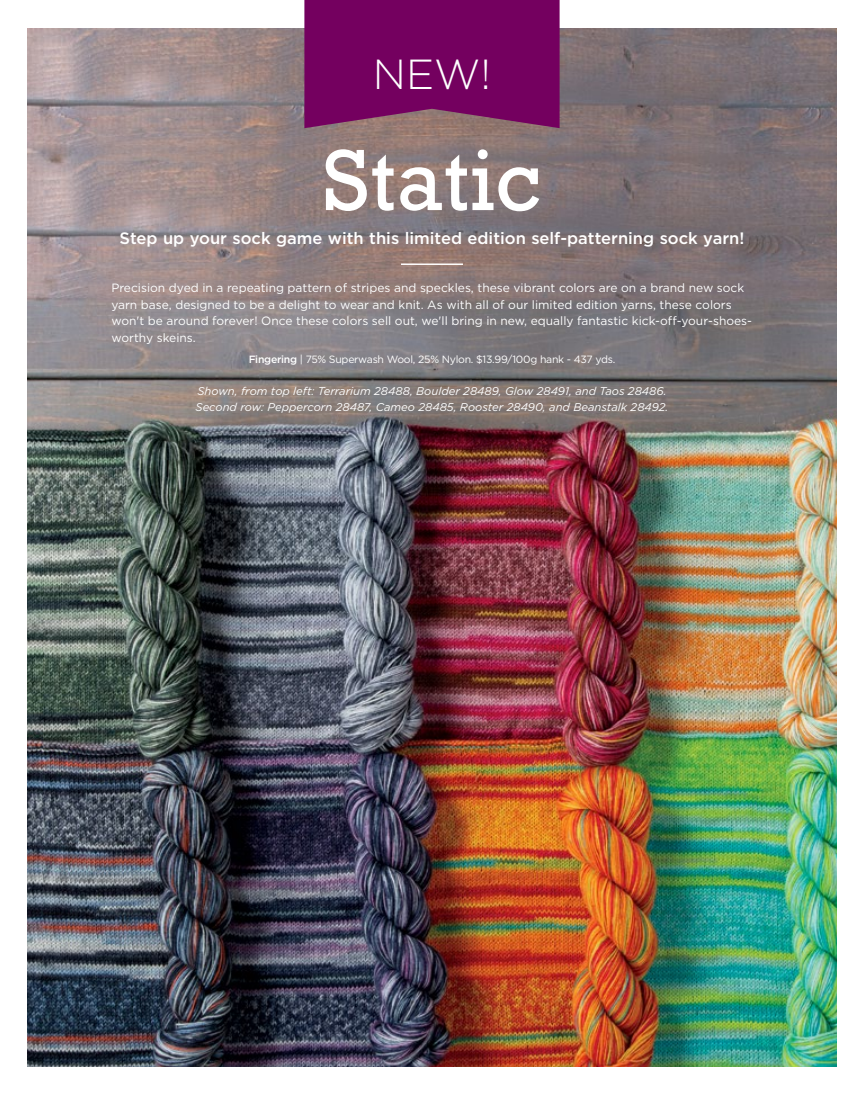
<style>
.page{position:relative;width:864px;height:1094px;background:#fff}
.page>*{position:absolute;margin:0;border:0;box-sizing:border-box;transform-origin:0 0}
.t1{font:88.05px "Rockwell";color:#fff}
.t2{font:300 42px "Gotham";color:#fff}
.t3{font:500 16.5px "Gotham";color:#fff}
.t4{font:12px/16.5px "Gotham";color:#fff}
.t5{font:italic 11.25px/16.5px "Gotham";color:#fff}
.t6{font:10.5px "Gotham";letter-spacing:-.025em;color:#fff}
.s1{font-weight:500}
</style>
<div class="page">
<img style="left:27px;top:29px;width:810px;height:1037px">
<hr style="left:401px;top:263px;width:62px;height:2px;background:#fff">
<svg style="left:304px;top:0;width:256px;height:128px;background:#760a61"></svg>
<h2 class="t2" style="left:373px;top:47px;width:120px">NEW!</h2>
<h1 class="t1" style="left:323px;top:130px;width:220px">Static</h1>
<h3 class="t3" style="left:120px;top:227px;width:626px">Step up your sock game with this limited edition self-patterning sock yarn!</h3>
<p class="t4" style="left:111px;top:279px;width:642px">Precision dyed in a repeating pattern of stripes and speckles, these vibrant colors are on a brand new sock yarn base, designed to be a delight to wear and knit. As with all of our limited edition yarns, these colors won't be around forever! Once these colors sell out, we'll bring in new, equally fantastic kick-off-your-shoes&shy;worthy skeins.</p>
<p class="t6" style="left:249px;top:353px;width:368px"><span class="s1">Fingering</span> | 75% Superwash Wool, 25% Nylon. $13.99/100g hank - 437 yds.</p>
<p class="t5" style="left:196px;top:382px;width:474px">Shown, from top left: Terrarium 28488, Boulder 28489, Glow 28491, and Taos 28486.<br>Second row: Peppercorn 28487, Cameo 28485, Rooster 28490, and Beanstalk 28492.</p>
</div>
